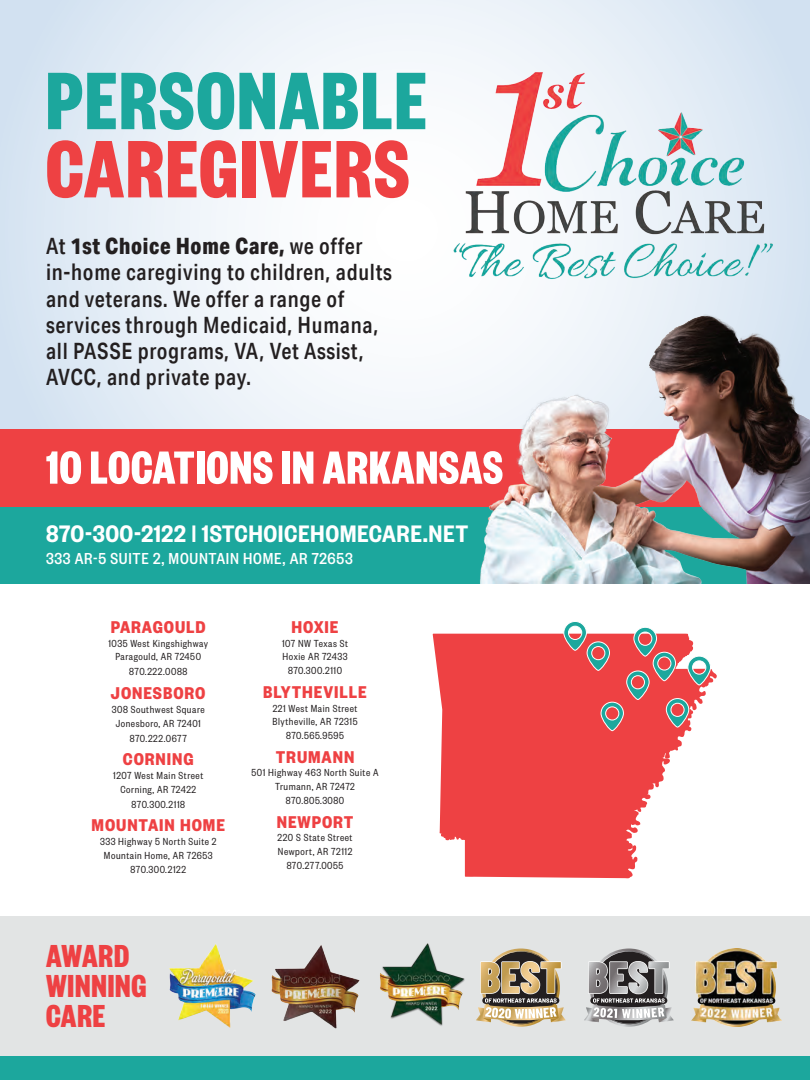
<style>
.page{position:relative;width:810px;height:1080px;background:#fff}
.page>*{position:absolute;margin:0;border:0;box-sizing:border-box;transform-origin:0 0}
.t1{font:700 89.5px "Founders Grotesk X Cond";letter-spacing:.025em;color:#1ca79d}
.t2{font:700 89.5px "Founders Grotesk X Cond";letter-spacing:.025em;color:#ee4143}
.t3{font:700 51.12px "Founders Grotesk X Cond";letter-spacing:.02em;color:#fff}
.t4{font:700 35px/30px "Founders Grotesk X Cond";letter-spacing:.025em;color:#ee4143}
.t5{font:600 26.25px "Founders Grotesk Cond";letter-spacing:.02em;color:#fff}
.t6{font:500 22.5px/26.2px "Aktiv Grotesk Cd";letter-spacing:.03em;color:#231f20}
.t7{font:700 18.75px "Founders Grotesk Cond";letter-spacing:.05em;color:#ee4143}
.t8{font:500 17.5px "Founders Grotesk Cond";letter-spacing:.04em;color:#fff}
.t9{font:11.25px/13.8px "Founders Grotesk Cond";letter-spacing:.05em;color:#231f20;text-align:center}
.s1{font-weight:800}
</style>
<div class="page">
<svg style="left:0;top:0;width:810px;height:429px"></svg>
<div style="left:0;top:506px;width:810px;height:77px;background:#1ca79d"></div>
<div style="left:0;top:429px;width:810px;height:77px;background:#ee4143"></div>
<img style="left:446px;top:52px;width:336px;height:238px">
<svg style="left:433px;top:634px;width:284px;height:244px;fill:#ee4143"></svg>
<svg style="left:587px;top:642px;width:23px;height:28px"></svg>
<div style="left:587px;top:642px;width:23px;height:29px;border:1px solid #fff;border-radius:11px"></div>
<div style="left:592px;top:647px;width:13px;height:13px;background:#ee4143;border-radius:50%"></div>
<div style="left:591px;top:646px;width:14px;height:14px;border:1px solid #fff;border-radius:50%"></div>
<svg style="left:653px;top:652px;width:23px;height:29px"></svg>
<div style="left:653px;top:652px;width:23px;height:29px;border:1px solid #fff;border-radius:11px"></div>
<div style="left:658px;top:657px;width:13px;height:13px;background:#ee4143;border-radius:50%"></div>
<div style="left:657px;top:657px;width:14px;height:13px;border:1px solid #fff;border-radius:50%"></div>
<svg style="left:666px;top:699px;width:23px;height:28px"></svg>
<div style="left:666px;top:698px;width:23px;height:29px;border:1px solid #fff;border-radius:11px"></div>
<div style="left:671px;top:703px;width:13px;height:13px;background:#ee4143;border-radius:50%"></div>
<div style="left:671px;top:703px;width:13px;height:14px;border:1px solid #fff;border-radius:50%"></div>
<svg style="left:627px;top:671px;width:22px;height:29px"></svg>
<div style="left:626px;top:671px;width:23px;height:29px;border:1px solid #fff;border-radius:11px"></div>
<div style="left:631px;top:676px;width:14px;height:13px;background:#ee4143;border-radius:50%"></div>
<div style="left:631px;top:675px;width:14px;height:14px;border:1px solid #fff;border-radius:50%"></div>
<svg style="left:601px;top:702px;width:22px;height:29px"></svg>
<div style="left:601px;top:702px;width:23px;height:29px;border:1px solid #fff;border-radius:11px"></div>
<div style="left:606px;top:707px;width:13px;height:13px;background:#ee4143;border-radius:50%"></div>
<div style="left:605px;top:707px;width:14px;height:13px;border:1px solid #fff;border-radius:50%"></div>
<svg style="left:563px;top:621px;width:24px;height:30px"></svg>
<svg style="left:633px;top:627px;width:24px;height:30px"></svg>
<svg style="left:687px;top:655px;width:24px;height:31px"></svg>
<div style="left:0;top:916px;width:810px;height:140px;background:#e2e4e4"></div>
<img style="left:169px;top:944px;width:87px;height:84px">
<img style="left:271px;top:945px;width:89px;height:84px">
<img style="left:380px;top:943px;width:85px;height:83px">
<svg style="left:584px;top:951px;width:90px;height:73px"></svg>
<svg style="left:476px;top:951px;width:90px;height:73px"></svg>
<img style="left:692px;top:949px;width:90px;height:78px">
<div style="left:0;top:1056px;width:810px;height:24px;background:#1ca79d"></div>
<img style="left:431px;top:308px;width:379px;height:275px">
<h1 class="t1" style="left:46px;top:45px;width:382px">PERSONABLE</h1>
<h1 class="t2" style="left:46px;top:113px;width:365px">CAREGIVERS</h1>
<h3 class="t6" style="left:46px;top:233px;width:347px">At <span class="s1">1st Choice Home Care,</span> we offer in-home caregiving to children, adults and veterans. We offer a range of services through Medicaid, Humana, all PASSE programs, VA, Vet Assist, AVCC, and private pay.</h3>
<h2 class="t3" style="left:46px;top:435px;width:458px">10 LOCATIONS IN ARKANSAS</h2>
<h3 class="t5" style="left:46px;top:518px;width:424px">870-300-2122 | 1STCHOICEHOMECARE.NET</h3>
<h3 class="t8" style="left:46px;top:549px;width:308px">333 AR-5 SUITE 2, MOUNTAIN HOME, AR 72653</h3>
<h3 class="t7" style="left:111px;top:615px;width:97px">PARAGOULD</h3>
<p class="t9" style="left:108px;top:636px;width:101px">1035 West Kingshighway<br>Paragould, AR 72450</p>
<p class="t9" style="left:129px;top:665px;width:60px">870.222.0088</p>
<h3 class="t7" style="left:111px;top:681px;width:96px">JONESBORO</h3>
<p class="t9" style="left:112px;top:702px;width:94px">308 Southwest Square<br>Jonesboro, AR 72401</p>
<p class="t9" style="left:130px;top:731px;width:58px">870.222.0677</p>
<h3 class="t7" style="left:123px;top:748px;width:72px">CORNING</h3>
<p class="t9" style="left:113px;top:768px;width:91px">1207 West Main Street<br>Corning, AR 72422</p>
<p class="t9" style="left:132px;top:797px;width:55px">870.300.2118</p>
<h3 class="t7" style="left:92px;top:814px;width:135px">MOUNTAIN HOME</h3>
<p class="t9" style="left:100px;top:834px;width:118px">333 Highway 5 North Suite 2<br>Mountain Home, AR 72653<br>870.300.2122</p>
<h3 class="t7" style="left:292px;top:615px;width:49px">HOXIE</h3>
<p class="t9" style="left:282px;top:636px;width:67px">107 NW Texas St<br>Hoxie AR 72433<br>870.300.2110</p>
<h3 class="t7" style="left:263px;top:680px;width:105px">BLYTHEVILLE</h3>
<p class="t9" style="left:273px;top:701px;width:87px">221 West Main Street<br>Blytheville, AR 72315<br>870.565.9595</p>
<h3 class="t7" style="left:276px;top:745px;width:80px">TRUMANN</h3>
<p class="t9" style="left:252px;top:766px;width:129px">501 Highway 463 North Suite A<br>Trumann, AR 72472<br>870.805.3080</p>
<h3 class="t7" style="left:277px;top:810px;width:78px">NEWPORT</h3>
<p class="t9" style="left:278px;top:831px;width:76px">220 S State Street<br>Newport, AR 72112<br>870.277.0055</p>
<h3 class="t4" style="left:46px;top:939px;width:102px">AWARD<br>WINNING<br>CARE</h3>
</div>
